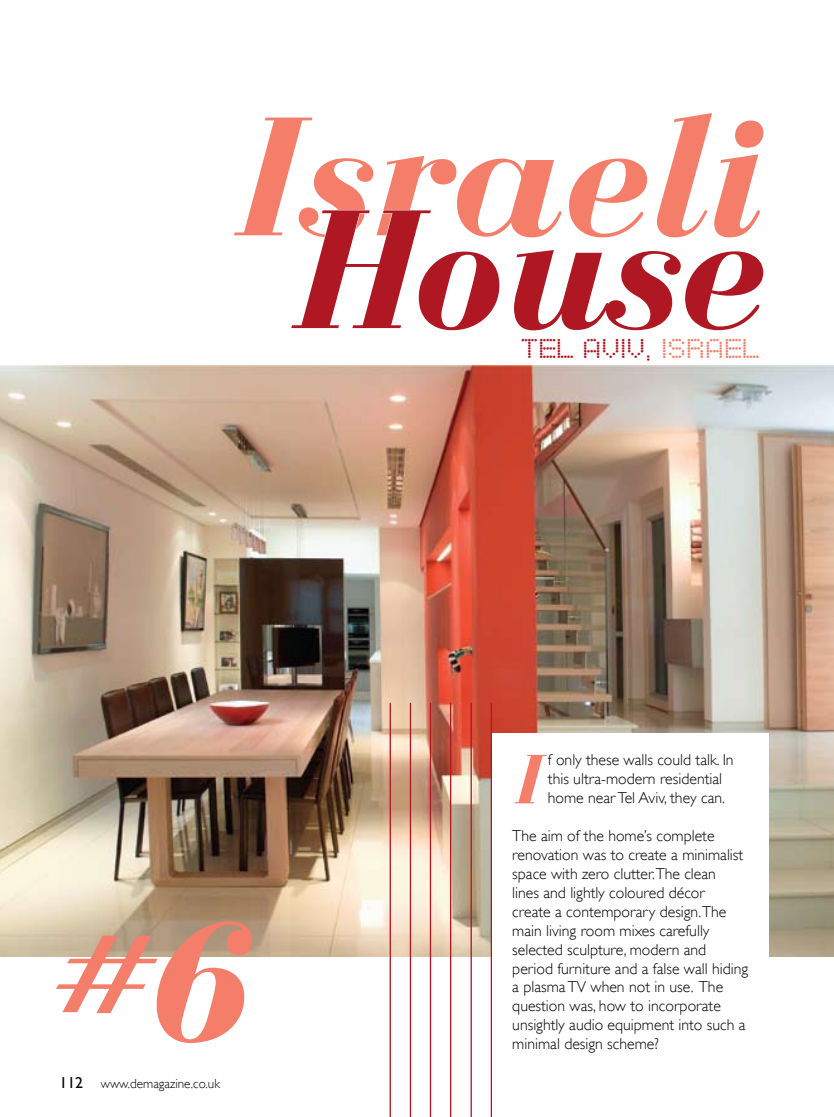
<style>
.page{position:relative;width:834px;height:1117px;background:#fff}
.page>*{position:absolute;margin:0;border:0;box-sizing:border-box;transform-origin:0 0}
.t1{font:italic 700 175px "Bodoni FLF";color:#f47e69}
.t2{font:italic 700 175px "Bodoni FLF";color:#af1723}
.t3{font:italic 700 71.92px "Bodoni FLF";color:#f47e69}
.t4{font:24.5px "Dots All For Now JL";color:#af1723}
.t5{font:300 15.75px/18.9px "Gill Sans";color:#000}
.t6{font:300 13.12px "Gill Sans";color:#000}
.s1{color:#f47e69}
.s2{font-weight:400;font-size:15.75px}
</style>
<div class="page">
<img style="left:0;top:365px;width:833px;height:590px">
<hr style="left:470px;top:702px;width:2px;height:414px;background:#af1723">
<hr style="left:430px;top:702px;width:1px;height:414px;background:#af1723">
<hr style="left:389px;top:702px;width:2px;height:414px;background:#af1723">
<hr style="left:490px;top:702px;width:2px;height:414px;background:#af1723">
<hr style="left:450px;top:702px;width:1px;height:414px;background:#af1723">
<hr style="left:409px;top:702px;width:2px;height:414px;background:#af1723">
<div style="left:492px;top:733px;width:277px;height:383px;background:#fff"></div>
<p class="t1" style="left:229px;top:84px;width:533px">Israeli</p>
<p class="t2" style="left:292px;top:177px;width:469px">House</p>
<p class="t4" style="left:521px;top:337px;width:240px">TEL AVIV, <span class="s1">ISRAEL</span></p>
<p class="t1" style="left:40px;top:890px;width:214px">#6</p>
<p class="t6" style="left:60px;top:1075px;width:162px"><span class="s2">112</span> www.demagazine.co.uk</p>
<p class="t3" style="left:512px;top:741px;width:31px">I</p>
<p class="t5" style="left:548px;top:750px;width:187px">f only these walls could talk. In this ultra-modern residential home near Tel Aviv, they can.</p>
<p class="t5" style="left:512px;top:826px;width:237px">The aim of the home’s complete renovation was to create a minimalist space with zero clutter.The clean<br>lines and lightly coloured décor<br>create a contemporary design.The main living room mixes carefully selected sculpture, modern and period furniture and a false wall hiding a plasma TV when not in use. The question was, how to incorporate unsightly audio equipment into such a</p>
<p class="t5" style="left:512px;top:1034px;width:148px">minimal design scheme?</p>
</div>
